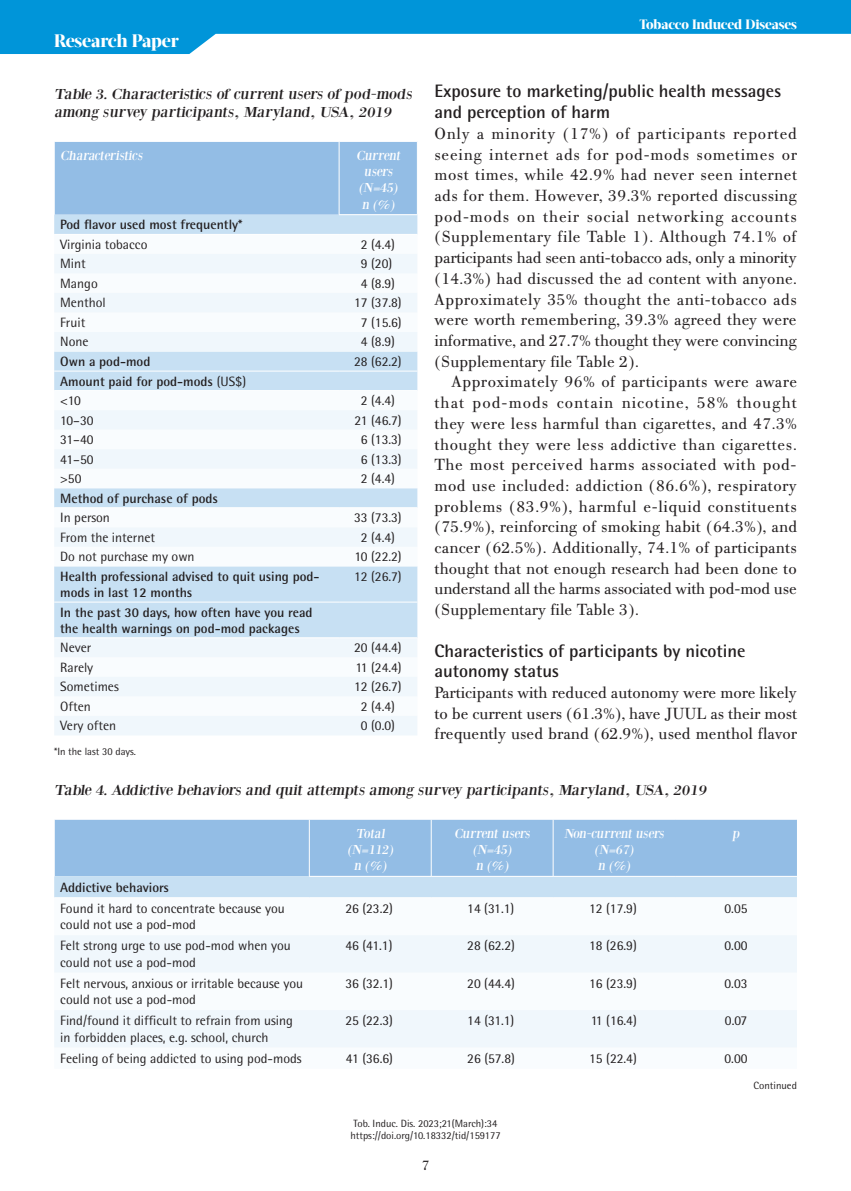
<style>
.page{position:relative;width:851px;height:1191px;background:#fff}
.page>*{position:absolute;margin:0;border:0;box-sizing:border-box;transform-origin:0 0}
.t1{font:700 18px/20.7px "Rotis Semi Sans Hel";color:#231f20}
.t2{font:800 18px "Acta Display W04";letter-spacing:-.01em;color:#fff}
.t3{font:17.25px/20.7px "PF Bodoni Text";color:#231f20;text-align:justify}
.t4{font:15px/18px "Bodoni XT";color:#231f20;scale:1.1 1}
.t5{font:15px "PF Bodoni Text";color:#231f20}
.t6{font:13.5px/16.2px "Rotis Semi Sans Hel";color:#231f20}
.t7{font:700 13.5px/16.2px "Rotis Semi Sans Hel";color:#231f20}
.t8{font:13.5px/16.2px "Bodoni XT";color:#fff;text-align:center}
.t9{font:800 13.5px "Acta Display W04";letter-spacing:-.01em;color:#fff}
.t10{font:10.5px/12.6px "Rotis Semi Sans Hel";color:#231f20}
.s1{font-weight:400}
</style>
<div class="page">
<svg style="left:0;top:0;width:850px;height:54px;fill:#0095d9"></svg>
<div style="left:55px;top:142px;width:362px;height:73px;background:#93bde5"></div>
<div style="left:54px;top:215px;width:363px;height:19px;background:#c7e0f3"></div>
<svg style="left:54px;top:254px;width:363px;height:481px"></svg>
<hr style="left:339px;top:214px;width:78px;height:1px;background:#fff">
<hr style="left:339px;top:142px;width:1px;height:72px;background:#fff">
<hr style="left:54px;top:390px;width:285px;height:1px;background:#fff">
<hr style="left:339px;top:390px;width:78px;height:1px;background:#fff">
<hr style="left:54px;top:371px;width:285px;height:1px;background:#fff">
<hr style="left:339px;top:371px;width:78px;height:1px;background:#fff">
<hr style="left:54px;top:507px;width:285px;height:1px;background:#fff">
<hr style="left:339px;top:507px;width:78px;height:1px;background:#fff">
<hr style="left:54px;top:637px;width:285px;height:1px;background:#fff">
<hr style="left:339px;top:637px;width:78px;height:1px;background:#fff">
<hr style="left:54px;top:602px;width:285px;height:1px;background:#fff">
<hr style="left:339px;top:602px;width:78px;height:1px;background:#fff">
<div style="left:55px;top:820px;width:741px;height:56px;background:#93bde5"></div>
<div style="left:54px;top:876px;width:742px;height:21px;background:#c7e0f3"></div>
<svg style="left:54px;top:935px;width:742px;height:112px;fill:#f0f7fc"></svg>
<hr style="left:309px;top:876px;width:122px;height:1px;background:#fff">
<hr style="left:431px;top:876px;width:122px;height:1px;background:#fff">
<hr style="left:553px;top:876px;width:122px;height:1px;background:#fff">
<hr style="left:675px;top:876px;width:121px;height:1px;background:#fff">
<hr style="left:309px;top:819px;width:1px;height:57px;background:#fff">
<hr style="left:431px;top:819px;width:1px;height:57px;background:#fff">
<hr style="left:553px;top:819px;width:1px;height:57px;background:#fff">
<p class="t2" style="left:54px;top:30px;width:126px">Research Paper</p>
<p class="t9" style="left:639px;top:17px;width:159px">Tobacco Induced Diseases</p>
<p class="t1" style="left:434px;top:81px;width:348px">Exposure to marketing/public health messages and perception of harm</p>
<p class="t3" style="left:434px;top:123px;width:364px">Only a minority (17%) of participants reported seeing internet ads for pod-mods sometimes or most times, while 42.9% had never seen internet ads for them. However, 39.3% reported discussing pod-mods on their social networking accounts (Supplementary file Table 1). Although 74.1% of participants had seen anti-tobacco ads, only a minority (14.3%) had discussed the ad content with anyone.<br>Approximately 35% thought the anti-tobacco ads were worth remembering, 39.3% agreed they were informative, and 27.7% thought they were convincing (Supplementary file Table 2).</p>
<p class="t3" style="left:434px;top:372px;width:364px;text-indent:17px">Approximately 96% of participants were aware that pod-mods contain nicotine, 58% thought they were less harmful than cigarettes, and 47.3% thought they were less addictive than cigarettes.<br>The most perceived harms associated with pod&shy;mod use included: addiction (86.6%), respiratory problems (83.9%), harmful e-liquid constituents (75.9%), reinforcing of smoking habit (64.3%), and cancer (62.5%). Additionally, 74.1% of participants thought that not enough research had been done to understand all the harms associated with pod-mod use (Supplementary file Table 3).</p>
<p class="t1" style="left:434px;top:640px;width:312px">Characteristics of participants by nicotine autonomy status</p>
<p class="t3" style="left:434px;top:682px;width:364px">Participants with reduced autonomy were more likely to be current users (61.3%), have JUUL as their most frequently used brand (62.9%), used menthol flavor</p>
<p class="t4" style="left:54px;top:85px;width:329px">Table 3. Characteristics of current users of pod-mods among survey participants, Maryland, USA, 2019</p>
<p class="t8" style="left:60px;top:147px;width:86px">Characteristics</p>
<p class="t8" style="left:356px;top:147px;width:48px">Current users (N=45) n (%)</p>
<p class="t7" style="left:60px;top:216px;width:184px">Pod flavor used most frequently*</p>
<p class="t6" style="left:60px;top:236px;width:89px">Virginia tobacco</p>
<p class="t6" style="left:361px;top:236px;width:36px">2 (4.4)</p>
<p class="t6" style="left:60px;top:255px;width:27px">Mint</p>
<p class="t6" style="left:361px;top:255px;width:33px">9 (20)</p>
<p class="t6" style="left:60px;top:275px;width:39px">Mango</p>
<p class="t6" style="left:361px;top:275px;width:36px">4 (8.9)</p>
<p class="t6" style="left:60px;top:295px;width:47px">Menthol</p>
<p class="t6" style="left:354px;top:295px;width:49px">17 (37.8)</p>
<p class="t6" style="left:60px;top:314px;width:27px">Fruit</p>
<p class="t6" style="left:361px;top:314px;width:42px">7 (15.6)</p>
<p class="t6" style="left:60px;top:334px;width:30px">None</p>
<p class="t6" style="left:361px;top:334px;width:36px">4 (8.9)</p>
<p class="t7" style="left:60px;top:353px;width:92px">Own a pod-mod</p>
<p class="t6" style="left:354px;top:353px;width:49px">28 (62.2)</p>
<p class="t7" style="left:60px;top:371px;width:187px;line-height:19.5px">Amount paid for pod-mods <span class="s1">(US$) &lt;10</span></p>
<p class="t6" style="left:361px;top:392px;width:36px">2 (4.4)</p>
<p class="t6" style="left:60px;top:412px;width:35px">10–30</p>
<p class="t6" style="left:354px;top:412px;width:49px">21 (46.7)</p>
<p class="t6" style="left:60px;top:431px;width:35px">31–40</p>
<p class="t6" style="left:361px;top:431px;width:42px">6 (13.3)</p>
<p class="t6" style="left:60px;top:451px;width:35px">41–50</p>
<p class="t6" style="left:361px;top:451px;width:42px">6 (13.3)</p>
<p class="t6" style="left:60px;top:470px;width:23px">&gt;50</p>
<p class="t6" style="left:361px;top:470px;width:36px">2 (4.4)</p>
<p class="t7" style="left:60px;top:490px;width:159px">Method of purchase of pods</p>
<p class="t6" style="left:60px;top:509px;width:51px">In person</p>
<p class="t6" style="left:354px;top:509px;width:49px">33 (73.3)</p>
<p class="t6" style="left:60px;top:529px;width:96px">From the internet</p>
<p class="t6" style="left:361px;top:529px;width:36px">2 (4.4)</p>
<p class="t6" style="left:60px;top:548px;width:136px">Do not purchase my own</p>
<p class="t6" style="left:354px;top:548px;width:49px">10 (22.2)</p>
<p class="t7" style="left:60px;top:568px;width:261px">Health professional advised to quit using pod&shy;mods in last 12 months</p>
<p class="t6" style="left:354px;top:568px;width:49px">12 (26.7)</p>
<p class="t7" style="left:60px;top:603px;width:254px">In the past 30 days, how often have you read the health warnings on pod-mod packages</p>
<p class="t6" style="left:60px;top:639px;width:33px">Never</p>
<p class="t6" style="left:354px;top:639px;width:49px">20 (44.4)</p>
<p class="t6" style="left:60px;top:659px;width:35px">Rarely</p>
<p class="t6" style="left:355px;top:659px;width:48px">11 (24.4)</p>
<p class="t6" style="left:60px;top:678px;width:60px">Sometimes</p>
<p class="t6" style="left:354px;top:678px;width:49px">12 (26.7)</p>
<p class="t6" style="left:60px;top:698px;width:32px">Often</p>
<p class="t6" style="left:361px;top:698px;width:36px">2 (4.4)</p>
<p class="t6" style="left:60px;top:717px;width:57px">Very often</p>
<p class="t6" style="left:361px;top:717px;width:36px">0 (0.0)</p>
<p class="t10" style="left:54px;top:744px;width:84px">*In the last 30 days.</p>
<p class="t4" style="left:54px;top:781px;width:596px">Table 4. Addictive behaviors and quit attempts among survey participants, Maryland, USA, 2019</p>
<p class="t8" style="left:347px;top:825px;width:49px">Total (N=112) n (%)</p>
<p class="t8" style="left:454px;top:825px;width:80px">Current users (N=45)<br>n (%)</p>
<p class="t8" style="left:564px;top:825px;width:104px">Non-current users (N=67)<br>n (%)</p>
<p class="t8" style="left:732px;top:825px;width:11px">p</p>
<p class="t7" style="left:60px;top:879px;width:110px">Addictive behaviors</p>
<p class="t6" style="left:60px;top:900px;width:226px">Found it hard to concentrate because you could not use a pod-mod</p>
<p class="t6" style="left:345px;top:900px;width:49px">26 (23.2)</p>
<p class="t6" style="left:467px;top:900px;width:49px">14 (31.1)</p>
<p class="t6" style="left:589px;top:900px;width:49px">12 (17.9)</p>
<p class="t6" style="left:724px;top:900px;width:25px">0.05</p>
<p class="t6" style="left:60px;top:937px;width:232px">Felt strong urge to use pod-mod when you could not use a pod-mod</p>
<p class="t6" style="left:345px;top:937px;width:49px">46 (41.1)</p>
<p class="t6" style="left:467px;top:937px;width:49px">28 (62.2)</p>
<p class="t6" style="left:589px;top:937px;width:49px">18 (26.9)</p>
<p class="t6" style="left:724px;top:937px;width:25px">0.00</p>
<p class="t6" style="left:60px;top:975px;width:244px">Felt nervous, anxious or irritable because you could not use a pod-mod</p>
<p class="t6" style="left:345px;top:975px;width:49px">36 (32.1)</p>
<p class="t6" style="left:467px;top:975px;width:49px">20 (44.4)</p>
<p class="t6" style="left:589px;top:975px;width:49px">16 (23.9)</p>
<p class="t6" style="left:724px;top:975px;width:25px">0.03</p>
<p class="t6" style="left:60px;top:1012px;width:234px">Find/found it difficult to refrain from using in forbidden places, e.g. school, church</p>
<p class="t6" style="left:345px;top:1012px;width:49px">25 (22.3)</p>
<p class="t6" style="left:467px;top:1012px;width:49px">14 (31.1)</p>
<p class="t6" style="left:590px;top:1012px;width:48px">11 (16.4)</p>
<p class="t6" style="left:724px;top:1012px;width:24px">0.07</p>
<p class="t6" style="left:60px;top:1050px;width:243px">Feeling of being addicted to using pod-mods</p>
<p class="t6" style="left:346px;top:1050px;width:49px">41 (36.6)</p>
<p class="t6" style="left:467px;top:1050px;width:49px">26 (57.8)</p>
<p class="t6" style="left:589px;top:1050px;width:49px">15 (22.4)</p>
<p class="t6" style="left:724px;top:1050px;width:25px">0.00</p>
<p class="t10" style="left:350px;top:1116px;width:152px">Tob. Induc. Dis. 2023;21(March):34 https://doi.org/10.18332/tid/159177</p>
<p class="t5" style="left:421px;top:1156px;width:9px">7</p>
<p class="t10" style="left:753px;top:1079px;width:45px">Continued</p>
</div>
